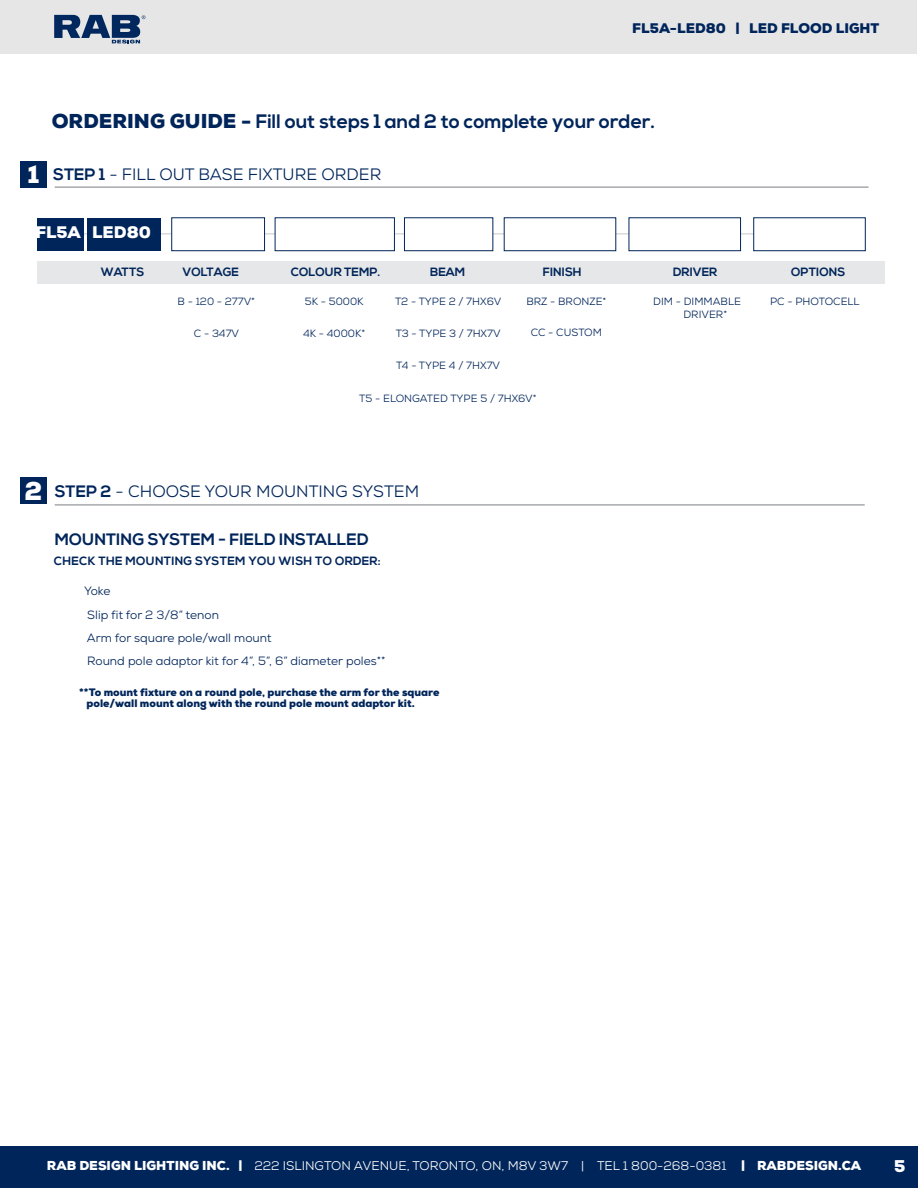
<style>
.page{position:relative;width:918px;height:1188px;background:#fff}
.page>*{position:absolute;margin:0;border:0;box-sizing:border-box;transform-origin:0 0}
.t1{font:900 25.05px "Nexa";color:#fff}
.t2{font:900 24.3px "Nexa";color:#fff}
.t3{font:700 19.5px "Nexa";color:#00255a}
.t4{font:16.5px "Nexa";color:#00255a}
.t5{font:700 16.5px "Nexa";letter-spacing:.005em;color:#00255a}
.t6{font:900 16.5px "Nexa";color:#fff}
.t7{font:900 16.2px "Nexa";color:#fff}
.t8{font:900 13.5px "Nexa";color:#00255a}
.t9{font:12.6px "Nexa";color:#fff}
.t10{font:12px/23.4px "Nexa";color:#00255a}
.t11{font:700 12px "Nexa";color:#00255a}
.t12{font:700 12px "Nexa";letter-spacing:.02em;color:#00255a}
.t13{font:10.5px/13.5px "Nexa";color:#00255a}
.t14{font:900 10.5px/10.5px "Nexa";color:#00255a}
.s1{font-weight:900}
.s2{font-weight:700}
</style>
<div class="page">
<div style="left:0;top:1147px;width:918px;height:41px;background:#00255a"></div>
<div style="left:1px;top:1px;width:916px;height:53px;background:#e6e6e7"></div>
<svg style="left:54px;top:15px;width:91px;height:29px"></svg>
<hr style="left:38px;top:234px;width:827px;height:1px;background:#c7c8ca">
<div style="left:38px;top:261px;width:847px;height:22px;background:#e6e7e8"></div>
<div style="left:38px;top:218px;width:46px;height:33px;background:#00255a"></div>
<div style="left:172px;top:218px;width:93px;height:33px;background:#fff;border:1px solid #00255a"></div>
<div style="left:275px;top:218px;width:120px;height:33px;background:#fff;border:1px solid #00255a"></div>
<div style="left:404px;top:218px;width:89px;height:33px;background:#fff;border:1px solid #00255a"></div>
<div style="left:504px;top:218px;width:112px;height:33px;background:#fff;border:1px solid #00255a"></div>
<div style="left:629px;top:218px;width:112px;height:33px;background:#fff;border:1px solid #00255a"></div>
<div style="left:754px;top:218px;width:112px;height:33px;background:#fff;border:1px solid #00255a"></div>
<div style="left:88px;top:218px;width:73px;height:33px;background:#00255a"></div>
<hr style="left:55px;top:186px;width:813px;height:2px;background:#a7a9ac">
<hr style="left:55px;top:504px;width:810px;height:2px;background:#a7a9ac">
<div style="left:20px;top:161px;width:27px;height:27px;background:#00255a"></div>
<div style="left:20px;top:478px;width:27px;height:26px;background:#00255a"></div>
<p class="t8" style="left:632px;top:19px;width:249px">FL5A-LED80 | LED FLOOD LIGHT</p>
<h2 class="t2" style="left:28px;top:158px;width:13px">1</h2>
<h3 class="t3" style="left:52px;top:110px;width:605px"><span class="s1">ORDERING GUIDE -</span> Fill out steps 1 and 2 to complete your order.</h3>
<h3 class="t4" style="left:53px;top:164px;width:330px"><span class="s2">STEP 1</span> - FILL OUT BASE FIXTURE ORDER</h3>
<h3 class="t7" style="left:35px;top:221px;width:117px">FL5A LED80</h3>
<p class="t11" style="left:101px;top:265px;width:45px">WATTS</p>
<p class="t11" style="left:182px;top:265px;width:58px">VOLTAGE</p>
<p class="t11" style="left:291px;top:265px;width:91px">COLOUR TEMP.</p>
<p class="t11" style="left:430px;top:265px;width:37px">BEAM</p>
<p class="t11" style="left:543px;top:265px;width:40px">FINISH</p>
<p class="t11" style="left:673px;top:265px;width:46px">DRIVER</p>
<p class="t11" style="left:791px;top:265px;width:56px">OPTIONS</p>
<p class="t13" style="left:178px;top:294px;width:79px">B - 120 - 277V*</p>
<p class="t13" style="left:194px;top:327px;width:47px">C - 347V</p>
<p class="t13" style="left:395px;top:294px;width:108px">T2 - TYPE 2 / 7HX6V</p>
<p class="t13" style="left:396px;top:327px;width:106px">T3 - TYPE 3 / 7HX7V</p>
<p class="t13" style="left:396px;top:359px;width:106px">T4 - TYPE 4 / 7HX7V</p>
<p class="t13" style="left:359px;top:392px;width:179px">T5 - ELONGATED TYPE 5 / 7HX6V*</p>
<p class="t13" style="left:526px;top:294px;width:82px">BRZ - BRONZE*</p>
<p class="t13" style="left:531px;top:326px;width:73px">CC - CUSTOM</p>
<p class="t13" style="left:305px;top:294px;width:60px">5K - 5000K</p>
<p class="t13" style="left:303px;top:327px;width:64px">4K - 4000K*</p>
<p class="t13" style="left:683px;top:294px;width:59px;text-indent:-30px">DIM - DIMMABLE<br>DRIVER*</p>
<p class="t13" style="left:770px;top:294px;width:91px">PC - PHOTOCELL</p>
<h1 class="t1" style="left:24px;top:474px;width:19px">2</h1>
<h3 class="t4" style="left:55px;top:481px;width:366px"><span class="s2">STEP 2</span> - CHOOSE YOUR MOUNTING SYSTEM</h3>
<h3 class="t5" style="left:55px;top:529px;width:316px">MOUNTING SYSTEM - FIELD INSTALLED</h3>
<p class="t12" style="left:54px;top:554px;width:328px">CHECK THE MOUNTING SYSTEM YOU WISH TO ORDER:</p>
<p class="t10" style="left:84px;top:579px;width:303px">Yoke<br>Slip fit for 2 3/8” tenon<br>Arm for square pole/wall mount<br>Round pole adaptor kit for 4”, 5”, 6” diameter poles**</p>
<p class="t14" style="left:87px;top:687px;width:355px;text-indent:-7px">**To mount fixture on a round pole, purchase the arm for the square pole/wall mount along with the round pole mount adaptor kit.</p>
<p class="t9" style="left:47px;top:1158px;width:816px"><span class="s1">RAB DESIGN LIGHTING INC. |</span> 222 ISLINGTON AVENUE, TORONTO, ON, M8V 3W7 | TEL 1 800-268-0381 <span class="s1">| RABDESIGN.CA</span></p>
<h3 class="t6" style="left:894px;top:1155px;width:13px">5</h3>
</div>
